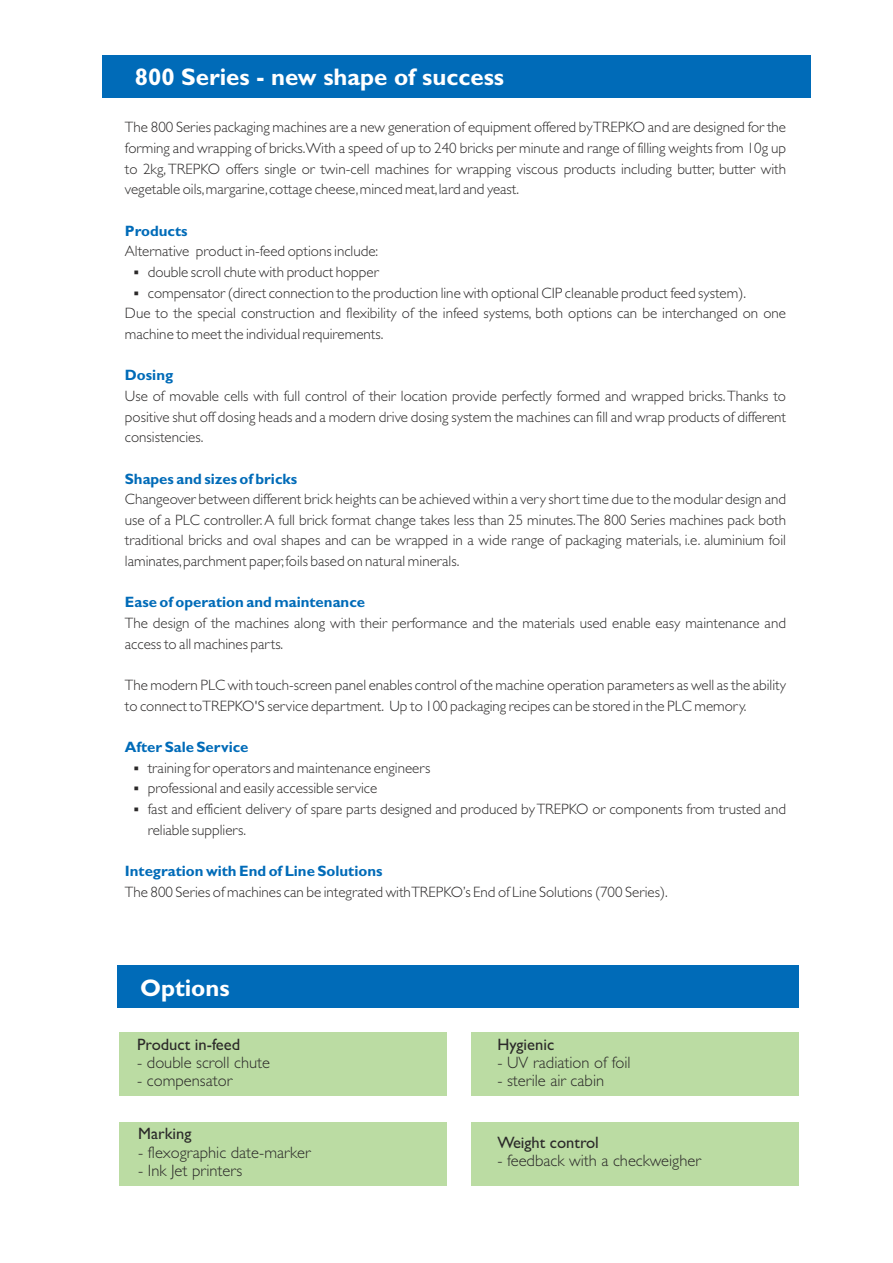
<style>
.page{position:relative;width:893px;height:1263px;background:#fff}
.page>*{position:absolute;margin:0;border:0;box-sizing:border-box;transform-origin:0 0}
.t1{font:700 24px "Gill Sans WGL";color:#fff}
.t2{font:300 16.5px "Gill Sans WGL";color:#2b2929}
.t3{font:16.5px "Gill Sans WGL";color:#2b2929}
.t4{font:300 15px/20.7px "Gill Sans WGL";color:#2b2929}
.t5{font:700 15px "Gill Sans WGL";color:#006bb8}
</style>
<div class="page">
<div style="left:103px;top:55px;width:708px;height:42px;background:#006bb8"></div>
<div style="left:118px;top:965px;width:681px;height:42px;background:#006bb8"></div>
<div style="left:119px;top:1032px;width:328px;height:64px;background:#bbdca3"></div>
<div style="left:471px;top:1032px;width:328px;height:64px;background:#bbdca3"></div>
<div style="left:119px;top:1121px;width:328px;height:64px;background:#bbdca3"></div>
<div style="left:471px;top:1122px;width:328px;height:64px;background:#bbdca3"></div>
<h1 class="t1" style="left:135px;top:68px;width:371px">800 Series - new shape of success</h1>
<p class="t4" style="left:125px;top:119px;width:663px;text-align:justify">The 800 Series packaging machines are a new generation of equipment offered by TREPKO and are designed for the forming and wrapping of bricks.With a speed of up to 240 bricks per minute and range of filling weights from 10g up to 2kg, TREPKO offers single or twin-cell machines for wrapping viscous products including butter, butter with vegetable oils,margarine,cottage cheese,minced meat,lard and yeast.</p>
<p class="t5" style="left:125px;top:225px;width:64px">Products</p>
<p class="t4" style="left:125px;top:242px;width:255px">Alternative product in-feed options include:</p>
<p class="t4" style="left:133px;top:263px;width:247px">▪ double scroll chute with product hopper</p>
<p class="t4" style="left:125px;top:284px;width:663px;text-indent:9px">▪ compensator (direct connection to the production line with optional CIP cleanable product feed system).<br>Due to the special construction and flexibility of the infeed systems, both options can be interchanged on one machine to meet the individual requirements.</p>
<p class="t5" style="left:125px;top:370px;width:50px">Dosing</p>
<p class="t4" style="left:125px;top:387px;width:663px;text-align:justify">Use of movable cells with full control of their location provide perfectly formed and wrapped bricks.Thanks to positive shut off dosing heads and a modern drive dosing system the machines can fill and wrap products of different consistencies.</p>
<p class="t5" style="left:125px;top:473px;width:174px">Shapes and sizes of bricks</p>
<p class="t4" style="left:125px;top:490px;width:663px;text-align:justify">Changeover between different brick heights can be achieved within a very short time due to the modular design and use of a PLC controller.A full brick format change takes less than 25 minutes.The 800 Series machines pack both traditional bricks and oval shapes and can be wrapped in a wide range of packaging materials, i.e. aluminium foil laminates,parchment paper,foils based on natural minerals.</p>
<p class="t5" style="left:125px;top:597px;width:242px">Ease of operation and maintenance</p>
<p class="t4" style="left:125px;top:614px;width:663px">The design of the machines along with their performance and the materials used enable easy maintenance and access to all machines parts.</p>
<p class="t4" style="left:125px;top:676px;width:663px">The modern PLC with touch-screen panel enables control of the machine operation parameters as well as the ability to connect to TREPKO'S service department. Up to 100 packaging recipes can be stored in the PLC memory.</p>
<p class="t5" style="left:125px;top:742px;width:125px">After Sale Service</p>
<p class="t4" style="left:133px;top:759px;width:298px">▪ training for operators and maintenance engineers</p>
<p class="t4" style="left:133px;top:779px;width:246px">▪ professional and easily accessible service</p>
<p class="t4" style="left:148px;top:800px;width:640px;text-indent:-14px">▪ fast and efficient delivery of spare parts designed and produced by TREPKO or components from trusted and reliable suppliers.</p>
<p class="t5" style="left:125px;top:865px;width:259px">Integration with End of Line Solutions</p>
<p class="t4" style="left:125px;top:883px;width:544px">The 800 Series of machines can be integrated with TREPKO’s End of Line Solutions (700 Series).</p>
<h1 class="t1" style="left:140px;top:979px;width:91px">Options</h1>
<p class="t3" style="left:137px;top:1038px;width:104px">Product in-feed</p>
<p class="t2" style="left:137px;top:1056px;width:134px">- double scroll chute</p>
<p class="t2" style="left:137px;top:1075px;width:97px">- compensator</p>
<p class="t3" style="left:138px;top:1128px;width:55px">Marking</p>
<p class="t2" style="left:138px;top:1146px;width:174px">- flexographic date-marker</p>
<p class="t2" style="left:138px;top:1164px;width:106px">- Ink Jet printers</p>
<p class="t3" style="left:497px;top:1038px;width:58px">Hygienic</p>
<p class="t2" style="left:497px;top:1056px;width:135px">- UV radiation of foil</p>
<p class="t2" style="left:497px;top:1075px;width:108px">- sterile air cabin</p>
<p class="t3" style="left:497px;top:1137px;width:103px">Weight control</p>
<p class="t2" style="left:497px;top:1155px;width:205px">- feedback with a checkweigher</p>
</div>
